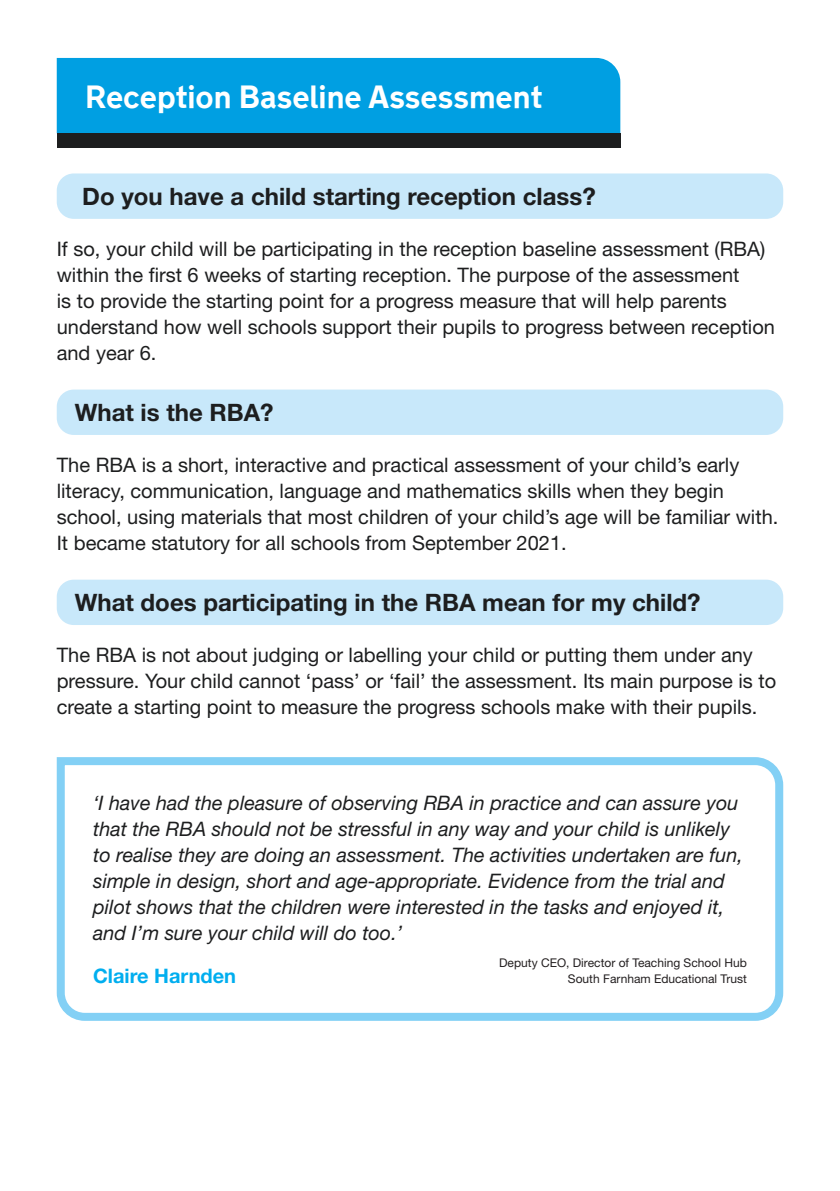
<style>
.page{position:relative;width:840px;height:1191px;background:#fff}
.page>*{position:absolute;margin:0;border:0;box-sizing:border-box;transform-origin:0 0}
.Body{font:700 32px "New Transport";color:#fff}
.Body-2{font:700 24px "Helvetica Neue LT Std";color:#1d1e1f}
.Inside_lozenge{font:700 24px "Helvetica Neue LT Std";color:#1d1e1f}
.Body-3{font:20px/26px "Helvetica Neue LT Std";color:#1d1e1f}
.Body-4{font:italic 20px/26px "Helvetica Neue LT Std";color:#1d1e1f}
.Body-5{font:700 20px "Helvetica Neue LT Std";color:#00aeef}
.Body-6{font:12px/16px "Helvetica Neue LT Std";color:#231f20;text-align:right}
</style>
<div class="page">
<div style="left:57px;top:58px;width:563px;height:75px;background:#009fe2"></div>
<div style="left:57px;top:133px;width:563px;height:15px;background:#1d1e1f"></div>
<div style="left:57px;top:173px;width:725px;height:46px;background:#c8e8fa;border-radius:17px"></div>
<div style="left:57px;top:389px;width:725px;height:46px;background:#c8e8fa;border-radius:17px"></div>
<div style="left:57px;top:579px;width:725px;height:46px;background:#c8e8fa;border-radius:17px"></div>
<svg style="left:56px;top:757px;width:728px;height:264px"></svg>
<p class="Body" style="left:85px;top:76px;width:458px">Reception Baseline Assessment</p>
<p class="Inside_lozenge" style="left:82px;top:181px;width:514px">Do you have a child starting reception class?</p>
<p class="Body-3" style="left:57px;top:236px;width:719px">If so, your child will be participating in the reception baseline assessment (RBA) within the first 6 weeks of starting reception. The purpose of the assessment<br>is to provide the starting point for a progress measure that will help parents understand how well schools support their pupils to progress between reception and year 6.</p>
<p class="Body-2" style="left:75px;top:397px;width:200px">What is the RBA?</p>
<p class="Body-3" style="left:57px;top:452px;width:722px">The RBA is a short, interactive and practical assessment of your child’s early literacy, communication, language and mathematics skills when they begin school, using materials that most children of your child’s age will be familiar with.<br>It became statutory for all schools from September 2021.</p>
<p class="Body-2" style="left:75px;top:587px;width:627px">What does participating in the RBA mean for my child?</p>
<p class="Body-3" style="left:57px;top:642px;width:720px">The RBA is not about judging or labelling your child or putting them under any pressure. Your child cannot ‘pass’ or ‘fail’ the assessment. Its main purpose is to create a starting point to measure the progress schools make with their pupils.</p>
<p class="Body-4" style="left:93px;top:789px;width:651px">‘I have had the pleasure of observing RBA in practice and can assure you that the RBA should not be stressful in any way and your child is unlikely to realise they are doing an assessment. The activities undertaken are fun, simple in design, short and age-appropriate. Evidence from the trial and pilot shows that the children were interested in the tasks and enjoyed it, and I’m sure your child will do too.’</p>
<p class="Body-5" style="left:93px;top:963px;width:144px">Claire Harnden</p>
<p class="Body-6" style="left:499px;top:954px;width:249px">Deputy CEO, Director of Teaching School Hub<br>South Farnham Educational Trust</p>
</div>
